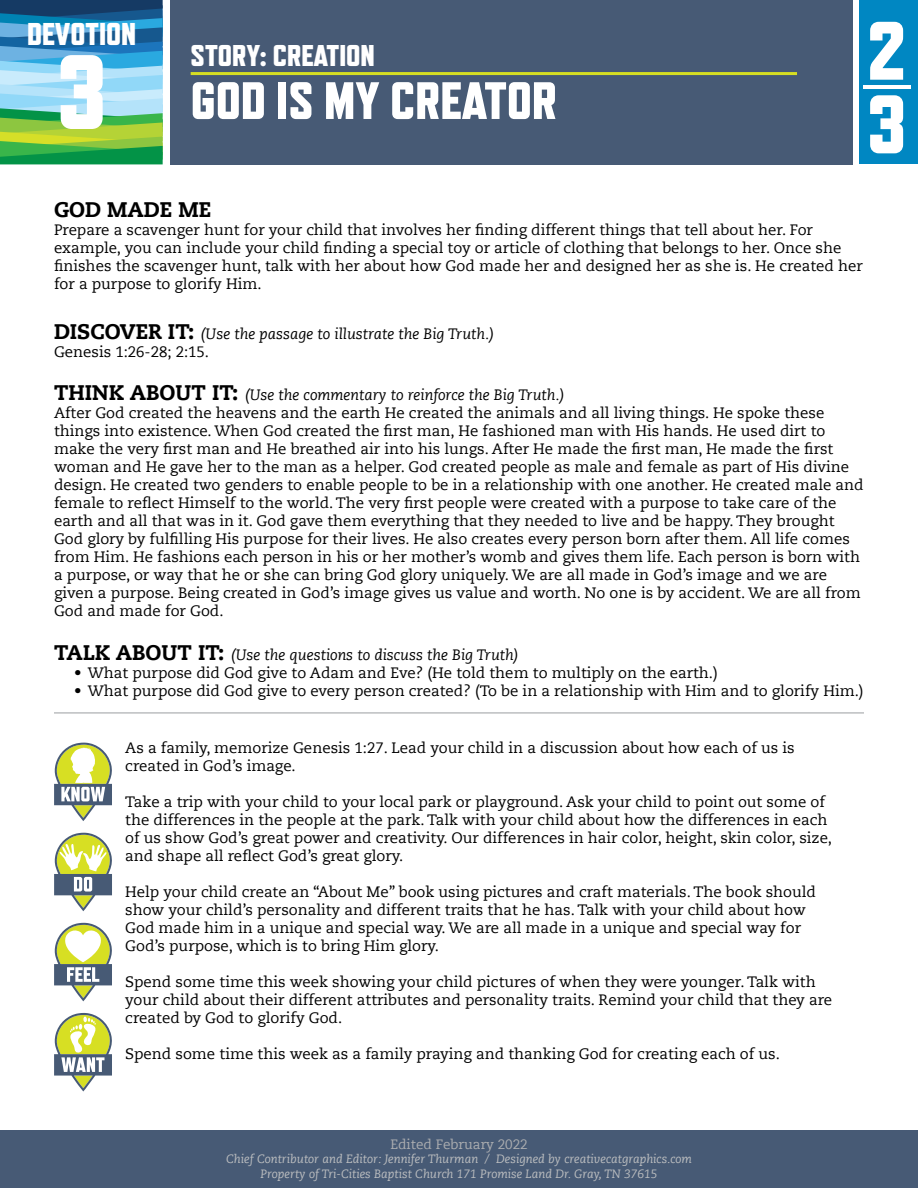
<style>
.page{position:relative;width:918px;height:1188px;background:#fff}
.page>*{position:absolute;margin:0;border:0;box-sizing:border-box;transform-origin:0 0}
.t1{font:800 105px "Refrigerator Deluxe";color:#fff}
.t2{font:800 82.5px/73.5px "Refrigerator Deluxe";color:#fff}
.t3{font:800 52.5px "Refrigerator Deluxe";color:#fff}
.t4{font:800 31.5px "Refrigerator Deluxe";color:#fff}
.t5{font:800 30px "Refrigerator Deluxe";color:#fff}
.t6{font:800 21px "Caecilia LT Std";color:#000}
.t7{font:15px/18px "Caecilia LT Std";color:#000}
.t8{font:italic 15px/18px "Caecilia LT Std";color:#000}
.t9{font:13.5px "Caecilia LT Std";color:#abadb0}
.t10{font:italic 12px/14.4px "Caecilia LT Std";color:#bcbec0;text-align:center}
.s1{font-weight:800;font-style:normal;font-size:21px}
.s2{font-style:normal}
.s3{font-weight:800;font-size:21px}
.s4{font-style:italic}
</style>
<div class="page">
<div style="left:859px;top:0;width:59px;height:164px;background:#0087c2"></div>
<svg style="left:0;top:0;width:163px;height:164px;background:#5da9a1"></svg>
<hr style="left:863px;top:85px;width:47px;height:4px;background:#fff">
<hr style="left:0;top:1130px;width:1px;height:58px;background:#475a75">
<div style="left:170px;top:0;width:682px;height:164px;background:#475a75"></div>
<hr style="left:191px;top:72px;width:606px;height:3px;background:#d7df23">
<hr style="left:54px;top:712px;width:810px;height:2px;background:#bcbec0">
<div style="left:0;top:1131px;width:918px;height:57px;background:#475a75"></div>
<svg style="left:54px;top:743px;width:58px;height:78px"></svg>
<svg style="left:54px;top:833px;width:58px;height:78px"></svg>
<svg style="left:54px;top:1013px;width:58px;height:78px"></svg>
<svg style="left:54px;top:923px;width:58px;height:78px"></svg>
<h3 class="t4" style="left:27px;top:16px;width:111px">DEVOTION</h3>
<h1 class="t1" style="left:57px;top:30px;width:52px">3</h1>
<h3 class="t5" style="left:191px;top:38px;width:186px">STORY: CREATION</h3>
<h3 class="t3" style="left:191px;top:69px;width:368px">GOD IS MY CREATOR</h3>
<h2 class="t2" style="left:867px;top:13px;width:41px">2<br>3</h2>
<h3 class="t6" style="left:54px;top:196px;width:159px">GOD MADE ME</h3>
<p class="t7" style="left:54px;top:221px;width:810px">Prepare a scavenger hunt for your child that involves her finding different things that tell about her. For example, you can include your child finding a special toy or article of clothing that belongs to her. Once she finishes the scavenger hunt, talk with her about how God made her and designed her as she is. He created her for a purpose to glorify Him.</p>
<p class="t8" style="left:54px;top:325px;width:442px"><span class="s1">DISCOVER IT:</span> (Use the passage to illustrate the Big Truth.)<br><span class="s2">Genesis 1:26-28; 2:15.</span></p>
<p class="t7" style="left:54px;top:387px;width:811px"><span class="s3">THINK ABOUT IT:</span> <span class="s4">(Use the commentary to reinforce the Big Truth.)<br></span>After God created the heavens and the earth He created the animals and all living things. He spoke these things into existence. When God created the first man, He fashioned man with His hands. He used dirt to make the very first man and He breathed air into his lungs. After He made the first man, He made the first woman and He gave her to the man as a helper. God created people as male and female as part of His divine design. He created two genders to enable people to be in a relationship with one another. He created male and female to reflect Himself to the world. The very first people were created with a purpose to take care of the earth and all that was in it. God gave them everything that they needed to live and be happy. They brought God glory by fulfilling His purpose for their lives. He also creates every person born after them. All life comes from Him. He fashions each person in his or her mother’s womb and gives them life. Each person is born with a purpose, or way that he or she can bring God glory uniquely. We are all made in God’s image and we are given a purpose. Being created in God’s image gives us value and worth. No one is by accident. We are all from God and made for God.</p>
<p class="t8" style="left:54px;top:646px;width:466px"><span class="s1">TALK ABOUT IT:</span> (Use the questions to discuss the Big Truth)</p>
<p class="t7" style="left:74px;top:664px;width:645px">• What purpose did God give to Adam and Eve? (He told them to multiply on the earth.)</p>
<p class="t7" style="left:74px;top:682px;width:791px">• What purpose did God give to every person created? (To be in a relationship with Him and to glorify Him.)</p>
<p class="t7" style="left:125px;top:739px;width:671px">As a family, memorize Genesis 1:27. Lead your child in a discussion about how each of us is created in God’s image.</p>
<p class="t7" style="left:125px;top:793px;width:708px">Take a trip with your child to your local park or playground. Ask your child to point out some of the differences in the people at the park. Talk with your child about how the differences in each of us show God’s great power and creativity. Our differences in hair color, height, skin color, size, and shape all reflect God’s great glory.</p>
<p class="t7" style="left:125px;top:883px;width:692px">Help your child create an “About Me” book using pictures and craft materials. The book should show your child’s personality and different traits that he has. Talk with your child about how God made him in a unique and special way. We are all made in a unique and special way for God’s purpose, which is to bring Him glory.</p>
<p class="t7" style="left:125px;top:973px;width:708px">Spend some time this week showing your child pictures of when they were younger. Talk with your child about their different attributes and personality traits. Remind your child that they are created by God to glorify God.</p>
<p class="t7" style="left:125px;top:1045px;width:656px">Spend some time this week as a family praying and thanking God for creating each of us.</p>
<p class="t9" style="left:390px;top:1137px;width:139px">Edited February 2022</p>
<p class="t10" style="left:226px;top:1152px;width:467px">Chief Contributor and Editor: Jennifer Thurman / Designed by creativecatgraphics.com<br>Property of Tri-Cities Baptist Church 171 Promise Land Dr. Gray, TN 37615</p>
</div>
